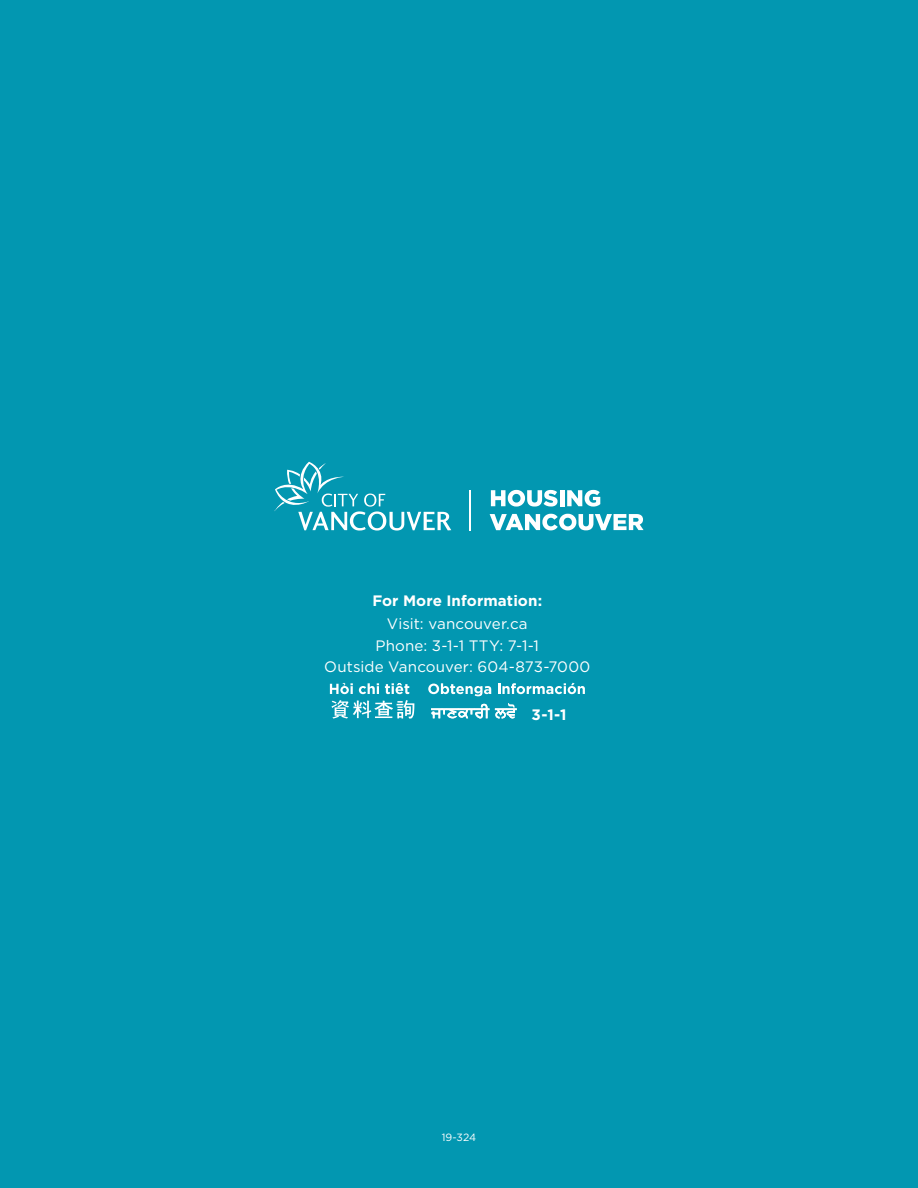
<style>
.page{position:relative;width:918px;height:1188px;background:#0297b1}
.page>*{position:absolute;margin:0;border:0;box-sizing:border-box;transform-origin:0 0}
.t1{font:15.15px/22.6px "Gotham HTF";letter-spacing:.01em;color:#fff;text-align:center}
.t2{font:700 15.15px "Gotham HTF";letter-spacing:.005em;color:#fff}
.t3{font:10.5px "Gotham HTF";color:#fff}
</style>
<div class="page">
<svg style="left:330px;top:682px;width:23px;height:12px"></svg>
<svg style="left:359px;top:683px;width:20px;height:11px"></svg>
<svg style="left:385px;top:683px;width:24px;height:11px"></svg>
<svg style="left:428px;top:683px;width:63px;height:13px"></svg>
<svg style="left:498px;top:683px;width:87px;height:11px"></svg>
<svg style="left:332px;top:700px;width:82px;height:19px"></svg>
<svg style="left:431px;top:703px;width:86px;height:16px"></svg>
<svg style="left:491px;top:490px;width:67px;height:17px"></svg>
<hr style="left:560px;top:490px;width:4px;height:16px;background:#fff">
<svg style="left:567px;top:490px;width:33px;height:17px"></svg>
<svg style="left:490px;top:514px;width:154px;height:16px"></svg>
<hr style="left:470px;top:490px;width:1px;height:40px;background:#fff">
<svg style="left:274px;top:462px;width:177px;height:69px"></svg>
<p class="t2" style="left:372px;top:592px;width:171px">For More Information:</p>
<p class="t1" style="left:376px;top:612px;width:165px">Visit: vancouver.ca<br>Phone: 3-1-1 TTY: 7-1-1</p>
<p class="t1" style="left:324px;top:655px;width:268px">Outside Vancouver: 604-873-7000</p>
<p class="t2" style="left:531px;top:706px;width:37px">3-1-1</p>
<p class="t3" style="left:442px;top:1131px;width:36px">19-324</p>
</div>
